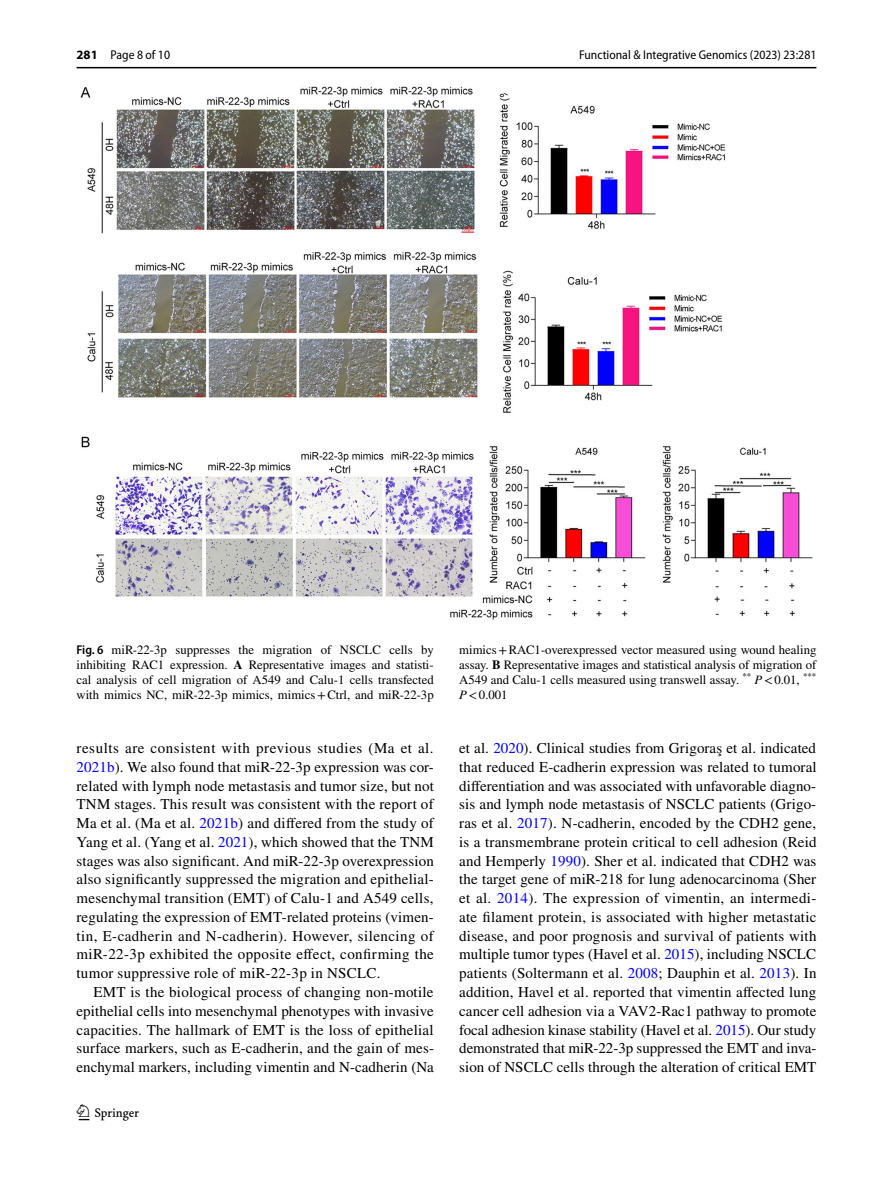
<style>
.page{position:relative;width:893px;height:1187px;background:#fff}
.page>*{position:absolute;margin:0;border:0;box-sizing:border-box;transform-origin:0 0}
.t1{font:22.5px "Springnew Regular 2";color:#000}
.t2{font:15px/18.8px "STIX";letter-spacing:.005em;color:#000;text-align:justify}
.t3{font:12.75px/15px "STIX";color:#000;text-align:justify}
.t4{font:semi-condensed 12.75px "Myriad Pro";color:#000}
.s1{font-weight:700;font-stretch:normal}
.s2{font-family:"Myriad Pro";font-weight:600;font-stretch:semi-condensed}
.s3{font-weight:700}
.s4{font-style:italic}
.s5{color:#00f}
</style>
<div class="page">
<hr style="left:77px;top:67px;width:739px;height:1px;background:#000">
<img style="left:81px;top:87px;width:731px;height:532px">
<p class="t4" style="left:77px;top:48px;width:95px"><span class="s1">281</span> Page 8 of 10</p>
<p class="t4" style="left:579px;top:48px;width:239px">Functional &amp; Integrative Genomics (2023) 23:281</p>
<p class="t3" style="left:77px;top:643px;width:359px"><span class="s2">Fig. 6</span> miR-22-3p suppresses the migration of NSCLC cells by inhibiting RAC1 expression. <span class="s3">A</span> Representative images and statisti&shy;cal analysis of cell migration of A549 and Calu-1 cells transfected with mimics NC, miR-22-3p mimics, mimics+Ctrl, and miR-22-3p</p>
<p class="t3" style="left:459px;top:643px;width:359px">mimics+RAC1-overexpressed vector measured using wound healing assay. <span class="s3">B</span> Representative images and statistical analysis of migration of A549 and Calu-1 cells measured using transwell assay. <sup>**</sup> <span class="s4">P</span>&lt;0.01, <sup>*** </sup><span class="s4">P</span>&lt;0.001</p>
<p class="t2" style="left:77px;top:739px;width:359px">results are consistent with previous studies (Ma et al.<br><span class="s5">2021b</span>). We also found that miR-22-3p expression was cor&shy;related with lymph node metastasis and tumor size, but not TNM stages. This result was consistent with the report of Ma et al. (Ma et al. <span class="s5">2021b</span>) and differed from the study of Yang et al. (Yang et al. <span class="s5">2021</span>), which showed that the TNM stages was also significant. And miR-22-3p overexpression also significantly suppressed the migration and epithelial&shy;mesenchymal transition (EMT) of Calu-1 and A549 cells, regulating the expression of EMT-related proteins (vimen&shy;tin, E-cadherin and N-cadherin). However, silencing of miR-22-3p exhibited the opposite effect, confirming the tumor suppressive role of miR-22-3p in NSCLC.</p>
<p class="t2" style="left:77px;top:983px;width:359px;text-indent:17px">EMT is the biological process of changing non-motile epithelial cells into mesenchymal phenotypes with invasive capacities. The hallmark of EMT is the loss of epithelial surface markers, such as E-cadherin, and the gain of mes&shy;enchymal markers, including vimentin and N-cadherin (Na</p>
<h1 class="t1" style="left:79px;top:1104px;width:62px">1 3</h1>
<p class="t2" style="left:459px;top:739px;width:359px">et al. <span class="s5">2020</span>). Clinical studies from Grigoraş et al. indicated that reduced E-cadherin expression was related to tumoral differentiation and was associated with unfavorable diagno&shy;sis and lymph node metastasis of NSCLC patients (Grigo&shy;ras et al. <span class="s5">2017</span>). N-cadherin, encoded by the CDH2 gene, is a transmembrane protein critical to cell adhesion (Reid and Hemperly <span class="s5">1990</span>). Sher et al. indicated that CDH2 was the target gene of miR-218 for lung adenocarcinoma (Sher et al. <span class="s5">2014</span>). The expression of vimentin, an intermedi&shy;ate filament protein, is associated with higher metastatic disease, and poor prognosis and survival of patients with multiple tumor types (Havel et al. <span class="s5">2015</span>), including NSCLC patients (Soltermann et al. <span class="s5">2008</span>; Dauphin et al. <span class="s5">2013</span>). In addition, Havel et al. reported that vimentin affected lung cancer cell adhesion via a VAV2-Rac1 pathway to promote focal adhesion kinase stability (Havel et al. <span class="s5">2015</span>). Our study demonstrated that miR-22-3p suppressed the EMT and inva&shy;sion of NSCLC cells through the alteration of critical EMT</p>
</div>
